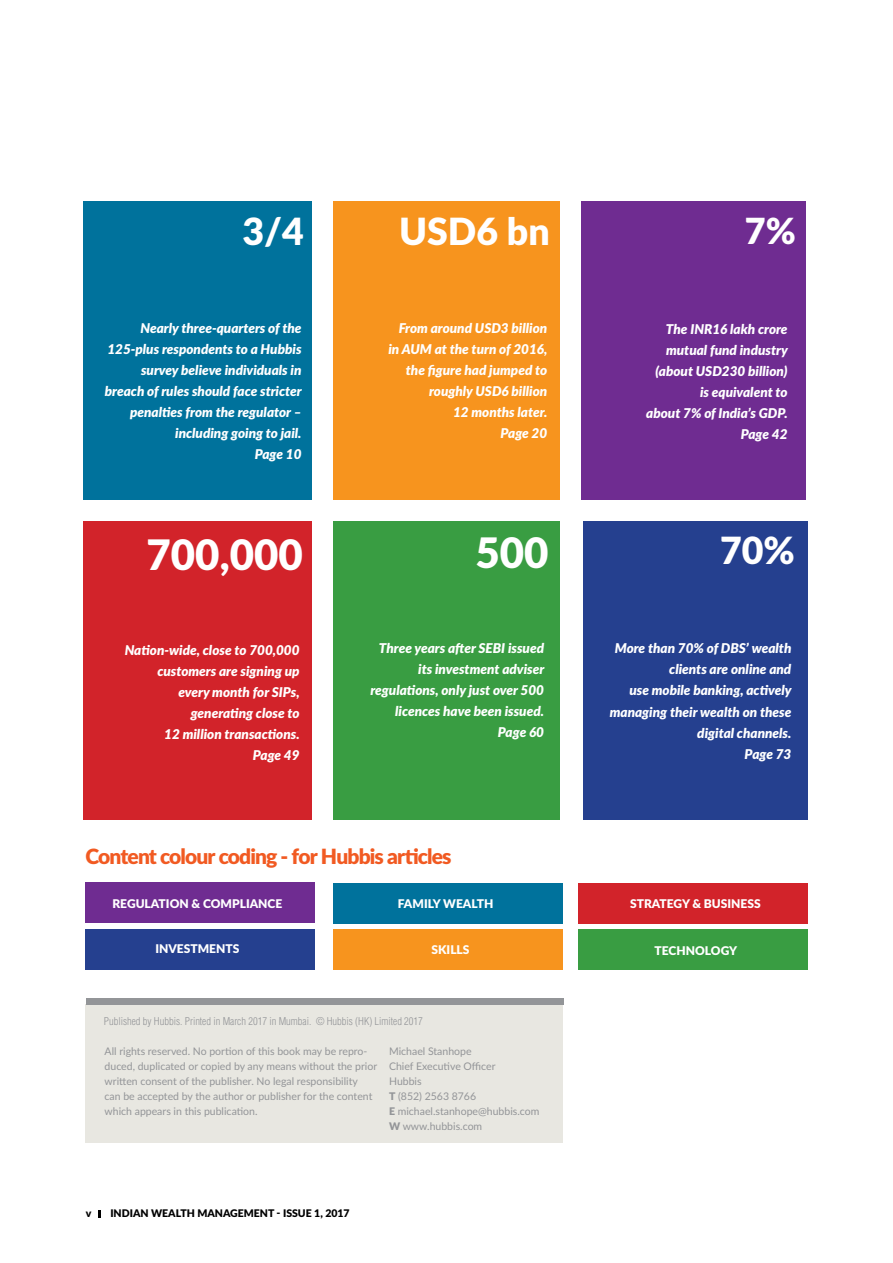
<style>
.page{position:relative;width:893px;height:1263px;background:#fff}
.page>*{position:absolute;margin:0;border:0;box-sizing:border-box;transform-origin:0 0}
.t1{font:900 42px "Lato";color:#fff}
.t2{font:900 37.5px "Lato";color:#fff}
.t3{font:900 36px "Lato";color:#fff}
.t4{font:900 21px "Lato";letter-spacing:-.04em;color:#f15a22}
.t5{font:italic 900 13.5px/21px "Lato";color:#fff;text-align:right}
.t6{font:900 12px "Lato";color:#fff}
.t7{font:10.5px/15px "Lato";color:#939598}
.t8{font:300 condensed 10.5px "Helvetica";color:#939598}
.t9{font:900 10.5px "Lato";color:#000}
.s1{font-weight:900}
</style>
<div class="page">
<svg style="left:99px;top:1210px;width:2px;height:7px"></svg>
<div style="left:83px;top:201px;width:229px;height:299px;background:#00729c"></div>
<div style="left:581px;top:201px;width:225px;height:299px;background:#6f2c91"></div>
<div style="left:83px;top:521px;width:229px;height:298px;background:#d2232a"></div>
<div style="left:333px;top:521px;width:226px;height:298px;background:#399d42"></div>
<div style="left:333px;top:201px;width:227px;height:299px;background:#f7941e"></div>
<div style="left:583px;top:521px;width:225px;height:298px;background:#25408f"></div>
<div style="left:85px;top:883px;width:230px;height:40px;background:#6f2c91"></div>
<div style="left:85px;top:929px;width:230px;height:41px;background:#25408f"></div>
<div style="left:334px;top:883px;width:229px;height:40px;background:#00729c"></div>
<div style="left:334px;top:929px;width:229px;height:41px;background:#f7941e"></div>
<div style="left:578px;top:883px;width:230px;height:40px;background:#d2232a"></div>
<div style="left:579px;top:929px;width:229px;height:41px;background:#399d42"></div>
<div style="left:85px;top:1004px;width:478px;height:139px;background:#e8e7e1"></div>
<div style="left:86px;top:998px;width:477px;height:6px;background:#939598"></div>
<h2 class="t2" style="left:242px;top:203px;width:63px">3/4</h2>
<p class="t5" style="left:105px;top:317px;width:198px">Nearly three-quarters of the<br>125-plus respondents to a Hubbis survey believe individuals in breach of rules should face stricter penalties from the regulator – including going to jail.<br>Page 10</p>
<h1 class="t1" style="left:147px;top:523px;width:158px">700,000</h1>
<p class="t5" style="left:125px;top:639px;width:176px">Nation-wide, close to 700,000 customers are signing up every month for SIPs, generating close to<br>12 million transactions.<br>Page 49</p>
<h2 class="t2" style="left:399px;top:203px;width:152px">USD6 bn</h2>
<p class="t5" style="left:388px;top:317px;width:160px">From around USD3 billion in AUM at the turn of 2016, the figure had jumped to roughly USD6 billion<br>12 months later.<br>Page 20</p>
<h1 class="t1" style="left:476px;top:521px;width:75px">500</h1>
<p class="t5" style="left:370px;top:637px;width:175px">Three years after SEBI issued its investment adviser regulations, only just over 500 licences have been issued.<br>Page 60</p>
<h3 class="t4" style="left:85px;top:841px;width:368px">Content colour coding - for Hubbis articles</h3>
<p class="t6" style="left:112px;top:894px;width:171px">REGULATION &amp; COMPLIANCE</p>
<p class="t6" style="left:155px;top:940px;width:86px">INVESTMENTS</p>
<p class="t6" style="left:398px;top:894px;width:97px">FAMILY WEALTH</p>
<p class="t6" style="left:431px;top:940px;width:40px">SKILLS</p>
<p class="t8" style="left:104px;top:1015px;width:321px">Published by Hubbis. Printed in March 2017 in Mumbai. © Hubbis (HK) Limited 2017</p>
<p class="t7" style="left:105px;top:1043px;width:274px">All rights reserved. No portion of this book may be repro&shy;duced, duplicated or copied by any means without the prior written consent of the publisher. No legal responsibility<br>can be accepted by the author or publisher for the content which appears in this publication.</p>
<p class="t7" style="left:389px;top:1043px;width:152px">Michael Stanhope<br>Chief Executive Officer<br>Hubbis<br><span class="s1">T</span> (852) 2563 8766<br><span class="s1">E</span> michael.stanhope@hubbis.com<br><span class="s1">W</span> www.hubbis.com</p>
<p class="t9" style="left:86px;top:1206px;width:7px">v</p>
<p class="t9" style="left:110px;top:1206px;width:241px">INDIAN WEALTH MANAGEMENT - ISSUE 1, 2017</p>
<h3 class="t3" style="left:745px;top:204px;width:52px">7%</h3>
<p class="t5" style="left:646px;top:317px;width:143px">The INR16 lakh crore mutual fund industry (about USD230 billion) is equivalent to<br>about 7% of India’s GDP.<br>Page 42</p>
<h2 class="t2" style="left:720px;top:522px;width:76px">70%</h2>
<p class="t5" style="left:610px;top:637px;width:183px">More than 70% of DBS’ wealth clients are online and<br>use mobile banking, actively managing their wealth on these digital channels.<br>Page 73</p>
<p class="t6" style="left:630px;top:895px;width:132px">STRATEGY &amp; BUSINESS</p>
<p class="t6" style="left:654px;top:941px;width:84px">TECHNOLOGY</p>
</div>
